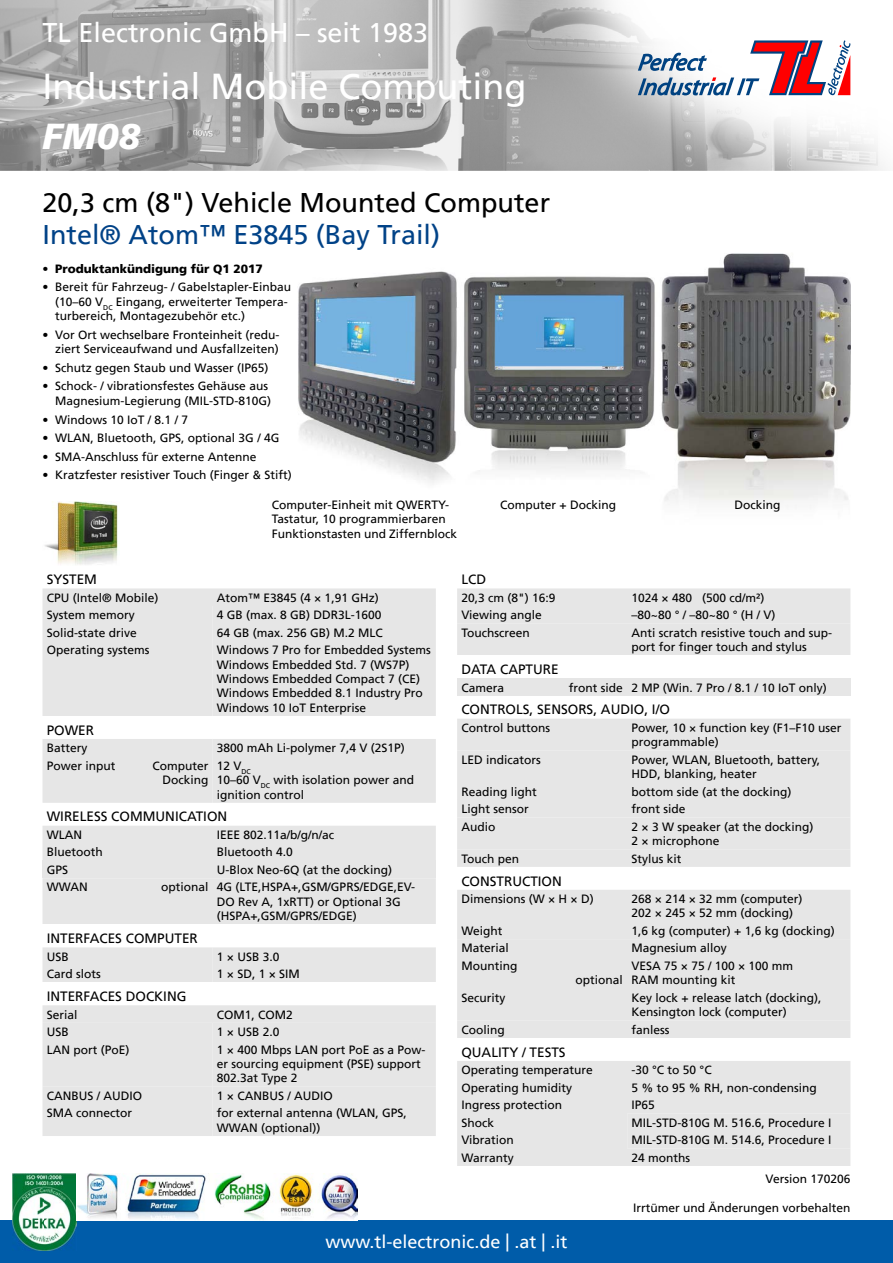
<style>
.page{position:relative;width:893px;height:1263px;background:#fff}
.page>*{position:absolute;margin:0;border:0;box-sizing:border-box;transform-origin:0 0}
.t1{font:36px "Frutiger LT";color:#fff}
.t2{font:italic 900 36px "Frutiger LT";color:#fff}
.t3{font:27px "Frutiger LT";color:#000}
.t4{font:27px "Frutiger LT";color:#004287}
.t5{font:27px "Frutiger LT";color:#fff}
.t6{font:18px "Frutiger LT";color:#fff}
.t7{font:13.5px "Frutiger LT";color:#000}
.t8{font:12px/14.4px "Frutiger LT";color:#000}
.t9{font:900 12px "Frutiger LT";color:#000}
.s1{font-weight:400}
</style>
<div class="page">
<img style="left:0;top:0;width:885px;height:170px">
<svg style="left:638px;top:40px;width:212px;height:55px"></svg>
<div style="left:0;top:1220px;width:893px;height:43px;background:#005ca9"></div>
<img style="left:13px;top:1174px;width:344px;height:46px">
<img style="left:13px;top:1220px;width:64px;height:30px">
<img style="left:298px;top:253px;width:552px;height:249px">
<img style="left:44px;top:502px;width:74px;height:63px">
<div style="left:457px;top:588px;width:393px;height:67px;background:#e6e6e6"></div>
<div style="left:43px;top:588px;width:393px;height:128px;background:#e6e6e6"></div>
<div style="left:43px;top:739px;width:393px;height:64px;background:#e6e6e6"></div>
<div style="left:43px;top:826px;width:393px;height:35px;background:#e6e6e6"></div>
<div style="left:43px;top:861px;width:170px;height:17px;background:#e6e6e6"></div>
<div style="left:213px;top:861px;width:223px;height:17px;background:#e6e6e6"></div>
<div style="left:43px;top:878px;width:393px;height:46px;background:#e6e6e6"></div>
<div style="left:43px;top:947px;width:393px;height:35px;background:#e6e6e6"></div>
<div style="left:43px;top:1005px;width:393px;height:131px;background:#e6e6e6"></div>
<div style="left:457px;top:678px;width:170px;height:18px;background:#e6e6e6"></div>
<div style="left:627px;top:678px;width:223px;height:18px;background:#e6e6e6"></div>
<div style="left:457px;top:719px;width:393px;height:148px;background:#e6e6e6"></div>
<div style="left:457px;top:890px;width:393px;height:148px;background:#e6e6e6"></div>
<div style="left:457px;top:1061px;width:393px;height:105px;background:#e6e6e6"></div>
<h2 class="t5" style="left:43px;top:16px;width:387px">TL Electronic GmbH – seit 1983</h2>
<h1 class="t1" style="left:43px;top:66px;width:486px">Industrial Mobile Computing</h1>
<h1 class="t2" style="left:43px;top:115px;width:100px">FM08</h1>
<h2 class="t3" style="left:43px;top:186px;width:509px">20,3 cm (8") Vehicle Mounted Computer</h2>
<h2 class="t4" style="left:43px;top:219px;width:399px">Intel® Atom™ E3845 (Bay Trail)</h2>
<p class="t9" style="left:43px;top:261px;width:222px"><span class="s1">•</span> Produktankündigung für Q1 2017</p>
<p class="t8" style="left:55px;top:280px;width:237px;text-indent:-13px">• Bereit für Fahrzeug- / Gabelstapler-Einbau (10–60 V <sub>DC</sub> Eingang, erweiterter Tempera&shy;turbereich, Montagezubehör etc.)</p>
<p class="t8" style="left:43px;top:327px;width:238px;text-align:right">• Vor Ort wechselbare Fronteinheit (redu&shy;ziert Serviceaufwand und Ausfallzeiten)</p>
<p class="t8" style="left:43px;top:360px;width:227px">• Schutz gegen Staub und Wasser (IP65)</p>
<p class="t8" style="left:43px;top:379px;width:230px;text-align:right">• Schock- / vibrationsfestes Gehäuse aus<br>Magnesium-Legierung (MIL-STD-810G)</p>
<p class="t8" style="left:43px;top:412px;width:147px">• Windows 10 IoT / 8.1 / 7</p>
<p class="t8" style="left:43px;top:431px;width:238px">• WLAN, Bluetooth, GPS, optional 3G / 4G</p>
<p class="t8" style="left:43px;top:449px;width:216px">• SMA-Anschluss für externe Antenne</p>
<p class="t8" style="left:43px;top:468px;width:251px">• Kratzfester resistiver Touch (Finger &amp; Stift)</p>
<p class="t8" style="left:272px;top:497px;width:179px">Computer-Einheit mit QWERTY-</p>
<p class="t8" style="left:500px;top:497px;width:117px">Computer + Docking</p>
<p class="t8" style="left:735px;top:497px;width:47px">Docking</p>
<p class="t8" style="left:272px;top:512px;width:187px">Tastatur, 10 programmierbaren<br>Funktionstasten und Ziffernblock</p>
<p class="t7" style="left:461px;top:572px;width:26px">LCD</p>
<p class="t8" style="left:461px;top:590px;width:96px">20,3 cm (8") 16:9</p>
<p class="t8" style="left:631px;top:590px;width:134px">1024 × 480 (500 cd/m²)</p>
<p class="t8" style="left:461px;top:608px;width:82px">Viewing angle</p>
<p class="t8" style="left:631px;top:608px;width:146px">–80~80 ° / –80~80 ° (H / V)</p>
<p class="t8" style="left:461px;top:625px;width:70px">Touchscreen</p>
<p class="t8" style="left:631px;top:625px;width:202px">Anti scratch resistive touch and sup&shy;port for finger touch and stylus</p>
<p class="t7" style="left:47px;top:572px;width:52px">SYSTEM</p>
<p class="t8" style="left:47px;top:590px;width:113px">CPU (Intel® Mobile)</p>
<p class="t8" style="left:217px;top:590px;width:163px">Atom™ E3845 (4 × 1,91 GHz)</p>
<p class="t8" style="left:47px;top:608px;width:90px">System memory</p>
<p class="t8" style="left:217px;top:608px;width:166px">4 GB (max. 8 GB) DDR3L-1600</p>
<p class="t8" style="left:47px;top:625px;width:92px">Solid-state drive</p>
<p class="t8" style="left:217px;top:625px;width:168px">64 GB (max. 256 GB) M.2 MLC</p>
<p class="t8" style="left:47px;top:643px;width:104px">Operating systems</p>
<p class="t8" style="left:217px;top:643px;width:216px">Windows 7 Pro for Embedded Systems<br>Windows Embedded Std. 7 (WS7P)<br>Windows Embedded Compact 7 (CE)<br>Windows Embedded 8.1 Industry Pro<br>Windows 10 IoT Enterprise</p>
<p class="t7" style="left:47px;top:722px;width:49px">POWER</p>
<p class="t8" style="left:47px;top:741px;width:42px">Battery</p>
<p class="t8" style="left:217px;top:741px;width:190px">3800 mAh Li-polymer 7,4 V (2S1P)</p>
<p class="t8" style="left:47px;top:758px;width:70px">Power input</p>
<p class="t8" style="left:152px;top:758px;width:58px;text-align:right">Computer<br>Docking</p>
<p class="t8" style="left:217px;top:758px;width:199px">12 V <sub>DC<br></sub>10–60 V <sub>DC</sub> with isolation power and ignition control</p>
<p class="t7" style="left:47px;top:809px;width:182px">WIRELESS COMMUNICATION</p>
<p class="t8" style="left:47px;top:828px;width:37px">WLAN</p>
<p class="t8" style="left:217px;top:828px;width:119px">IEEE 802.11a/b/g/n/ac</p>
<p class="t8" style="left:47px;top:845px;width:58px">Bluetooth</p>
<p class="t8" style="left:217px;top:845px;width:78px">Bluetooth 4.0</p>
<p class="t8" style="left:47px;top:863px;width:23px">GPS</p>
<p class="t8" style="left:217px;top:863px;width:177px">U-Blox Neo-6Q (at the docking)</p>
<p class="t8" style="left:47px;top:880px;width:43px">WWAN</p>
<p class="t8" style="left:217px;top:880px;width:200px;text-indent:-56px">optional 4G (LTE,HSPA+,GSM/GPRS/EDGE,EV-<br>DO Rev A, 1xRTT) or Optional 3G (HSPA+,GSM/GPRS/EDGE)</p>
<p class="t7" style="left:47px;top:930px;width:153px">INTERFACES COMPUTER</p>
<p class="t8" style="left:47px;top:949px;width:23px">USB</p>
<p class="t8" style="left:217px;top:949px;width:64px">1 × USB 3.0</p>
<p class="t8" style="left:47px;top:967px;width:56px">Card slots</p>
<p class="t8" style="left:217px;top:967px;width:85px">1 × SD, 1 × SIM</p>
<p class="t7" style="left:47px;top:988px;width:141px">INTERFACES DOCKING</p>
<p class="t8" style="left:47px;top:1007px;width:32px">Serial</p>
<p class="t8" style="left:217px;top:1007px;width:78px">COM1, COM2</p>
<p class="t8" style="left:47px;top:1025px;width:23px">USB</p>
<p class="t8" style="left:217px;top:1025px;width:64px">1 × USB 2.0</p>
<p class="t8" style="left:47px;top:1042px;width:84px">LAN port (PoE)</p>
<p class="t8" style="left:217px;top:1042px;width:210px">1 × 400 Mbps LAN port PoE as a Pow&shy;er sourcing equipment (PSE) support<br>802.3at Type 2</p>
<p class="t8" style="left:47px;top:1088px;width:97px">CANBUS / AUDIO</p>
<p class="t8" style="left:217px;top:1088px;width:117px">1 × CANBUS / AUDIO</p>
<p class="t8" style="left:47px;top:1106px;width:87px">SMA connector</p>
<p class="t8" style="left:217px;top:1106px;width:192px">for external antenna (WLAN, GPS,<br>WWAN (optional))</p>
<p class="t7" style="left:461px;top:661px;width:99px">DATA CAPTURE</p>
<p class="t8" style="left:461px;top:680px;width:44px">Camera</p>
<p class="t8" style="left:569px;top:680px;width:259px">front side 2 MP (Win. 7 Pro / 8.1 / 10 IoT only)</p>
<p class="t7" style="left:461px;top:702px;width:210px">CONTROLS, SENSORS, AUDIO, I/O</p>
<p class="t8" style="left:461px;top:721px;width:90px">Control buttons</p>
<p class="t8" style="left:631px;top:721px;width:212px">Power, 10 × function key (F1–F10 user programmable)</p>
<p class="t8" style="left:461px;top:752px;width:81px">LED indicators</p>
<p class="t8" style="left:631px;top:752px;width:190px">Power, WLAN, Bluetooth, battery,<br>HDD, blanking, heater</p>
<p class="t8" style="left:461px;top:784px;width:77px">Reading light</p>
<p class="t8" style="left:631px;top:784px;width:162px">bottom side (at the docking)</p>
<p class="t8" style="left:461px;top:802px;width:69px">Light sensor</p>
<p class="t8" style="left:631px;top:802px;width:56px">front side</p>
<p class="t8" style="left:461px;top:819px;width:35px">Audio</p>
<p class="t8" style="left:631px;top:819px;width:183px">2 × 3 W speaker (at the docking)<br>2 × microphone</p>
<p class="t8" style="left:461px;top:851px;width:59px">Touch pen</p>
<p class="t8" style="left:631px;top:851px;width:52px">Stylus kit</p>
<p class="t7" style="left:461px;top:873px;width:102px">CONSTRUCTION</p>
<p class="t8" style="left:461px;top:892px;width:134px">Dimensions (W × H × D)</p>
<p class="t8" style="left:631px;top:892px;width:173px">268 × 214 × 32 mm (computer)<br>202 × 245 × 52 mm (docking)</p>
<p class="t8" style="left:461px;top:924px;width:42px">Weight</p>
<p class="t8" style="left:631px;top:924px;width:205px">1,6 kg (computer) + 1,6 kg (docking)</p>
<p class="t8" style="left:461px;top:941px;width:49px">Material</p>
<p class="t8" style="left:631px;top:941px;width:97px">Magnesium alloy</p>
<p class="t8" style="left:461px;top:959px;width:57px">Mounting</p>
<p class="t8" style="left:576px;top:973px;width:49px">optional</p>
<p class="t8" style="left:631px;top:959px;width:163px">VESA 75 × 75 / 100 × 100 mm<br>RAM mounting kit</p>
<p class="t8" style="left:461px;top:990px;width:46px">Security</p>
<p class="t8" style="left:631px;top:990px;width:191px">Key lock + release latch (docking),<br>Kensington lock (computer)</p>
<p class="t8" style="left:461px;top:1022px;width:45px">Cooling</p>
<p class="t8" style="left:631px;top:1022px;width:40px">fanless</p>
<p class="t7" style="left:461px;top:1044px;width:106px">QUALITY / TESTS</p>
<p class="t8" style="left:461px;top:1063px;width:133px">Operating temperature</p>
<p class="t8" style="left:631px;top:1063px;width:82px">-30 °C to 50 °C</p>
<p class="t8" style="left:461px;top:1080px;width:112px">Operating humidity</p>
<p class="t8" style="left:631px;top:1080px;width:187px">5 % to 95 % RH, non-condensing</p>
<p class="t8" style="left:461px;top:1098px;width:102px">Ingress protection</p>
<p class="t8" style="left:631px;top:1098px;width:25px">IP65</p>
<p class="t8" style="left:461px;top:1115px;width:34px">Shock</p>
<p class="t8" style="left:631px;top:1115px;width:202px">MIL-STD-810G M. 516.6, Procedure I</p>
<p class="t8" style="left:461px;top:1133px;width:54px">Vibration</p>
<p class="t8" style="left:631px;top:1133px;width:202px">MIL-STD-810G M. 514.6, Procedure I</p>
<p class="t8" style="left:461px;top:1150px;width:54px">Warranty</p>
<p class="t8" style="left:631px;top:1150px;width:60px">24 months</p>
<p class="t8" style="left:765px;top:1171px;width:86px">Version 170206</p>
<h3 class="t6" style="left:325px;top:1231px;width:244px">www.tl-electronic.de | .at | .it</h3>
<p class="t8" style="left:633px;top:1201px;width:219px">Irrtümer und Änderungen vorbehalten</p>
</div>
